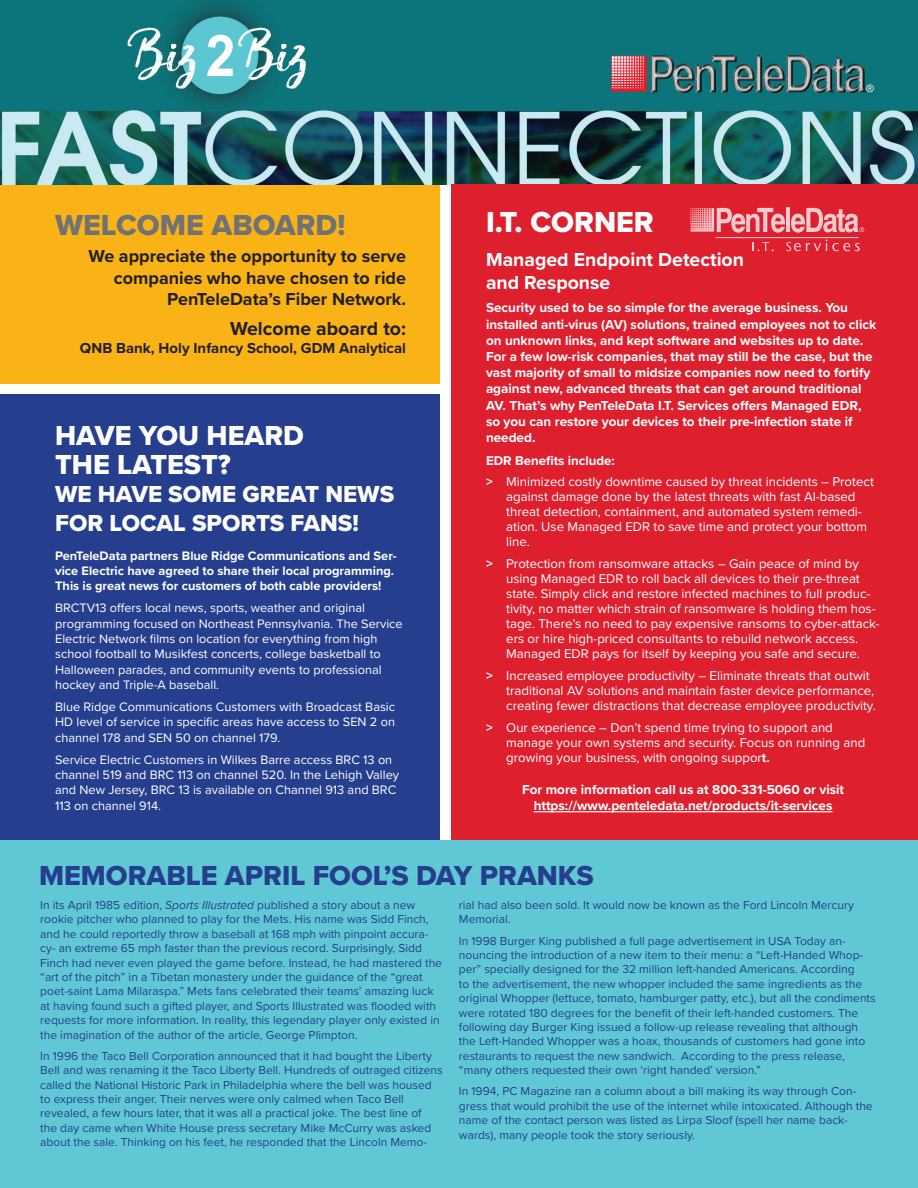
<style>
.page{position:relative;width:918px;height:1188px;background:#fff}
.page>*{position:absolute;margin:0;border:0;box-sizing:border-box;transform-origin:0 0}
.t1{font:30px "Proxima Nova Extrabld";color:#717274}
.t2{font:30px "Proxima Nova Extrabld";color:#fff}
.t3{font:28.5px "Proxima Nova Extrabld";color:#253f8e}
.t4{font:28.5px/28.5px "Proxima Nova Extrabld";color:#fff}
.t5{font:24px/28.5px "Proxima Nova Extrabld";color:#fff}
.t6{font:700 19.5px/23.4px "Proxima Nova";color:#fff}
.t7{font:700 19.5px "Proxima Nova";color:#231f20}
.t8{font:700 18px/21.6px "Proxima Nova";color:#231f20;text-align:right}
.t9{font:700 15px "Proxima Nova";color:#231f20}
.t10{font:700 13.5px/16.2px "Proxima Nova";color:#fff}
.t11{font:13.2px/15px "Proxima Nova";color:#fff}
.t12{font:12.75px/15.3px "Proxima Nova";color:#fff}
.t13{font:700 12.75px/15.3px "Proxima Nova";color:#fff}
.t14{font:12px/14.4px "Proxima Nova";color:#253f8e}
.s1{font-weight:700}
.s2{font-style:italic}
</style>
<div class="page">
<div style="left:0;top:394px;width:439px;height:447px;background:#253f8e"></div>
<img style="left:0;top:0;width:918px;height:185px">
<div style="left:452px;top:184px;width:466px;height:657px;background:#de202e"></div>
<hr style="left:534px;top:811px;width:299px;height:1px;background:#fff">
<svg style="left:691px;top:208px;width:173px;height:43px"></svg>
<div style="left:0;top:185px;width:439px;height:198px;background:#f9b317"></div>
<div style="left:0;top:841px;width:918px;height:347px;background:#60c8d4"></div>
<h1 class="t1" style="left:55px;top:203px;width:292px">WELCOME ABOARD!</h1>
<h3 class="t8" style="left:89px;top:245px;width:319px">We appreciate the opportunity to serve companies who have chosen to ride<br>PenTeleData’s Fiber Network.</h3>
<h3 class="t7" style="left:230px;top:314px;width:178px">Welcome aboard to:</h3>
<p class="t9" style="left:80px;top:337px;width:328px">QNB Bank, Holy Infancy School, GDM Analytical</p>
<h2 class="t4" style="left:55px;top:421px;width:250px">HAVE YOU HEARD<br>THE LATEST?</h2>
<h3 class="t5" style="left:55px;top:479px;width:341px">WE HAVE SOME GREAT NEWS<br>FOR LOCAL SPORTS FANS!</h3>
<p class="t13" style="left:55px;top:548px;width:343px">PenTeleData partners Blue Ridge Communications and Ser&shy;vice Electric have agreed to share their local programming.<br>This is great news for customers of both cable providers!</p>
<p class="t12" style="left:55px;top:600px;width:349px">BRCTV13 offers local news, sports, weather and original programming focused on Northeast Pennsylvania. The Service Electric Network films on location for everything from high school football to Musikfest concerts, college basketball to Halloween parades, and community events to professional hockey and Triple-A baseball.</p>
<p class="t12" style="left:55px;top:699px;width:341px;text-align:justify">Blue Ridge Communications Customers with Broadcast Basic HD level of service in specific areas have access to SEN 2 on channel 178 and SEN 50 on channel 179.</p>
<p class="t12" style="left:55px;top:751px;width:345px">Service Electric Customers in Wilkes Barre access BRC 13 on channel 519 and BRC 113 on channel 520. In the Lehigh Valley and New Jersey, BRC 13 is available on Channel 913 and BRC 113 on channel 914.</p>
<h1 class="t2" style="left:486px;top:200px;width:169px">I.T. CORNER</h1>
<h3 class="t6" style="left:486px;top:247px;width:260px">Managed Endpoint Detection and Response</h3>
<p class="t10" style="left:486px;top:300px;width:392px">Security used to be so simple for the average business. You installed anti-virus (AV) solutions, trained employees not to click on unknown links, and kept software and websites up to date.<br>For a few low-risk companies, that may still be the case, but the vast majority of small to midsize companies now need to fortify against new, advanced threats that can get around traditional AV. That’s why PenTeleData I.T. Services offers Managed EDR, so you can restore your devices to their pre-infection state if needed.</p>
<p class="t11" style="left:486px;top:449px;width:389px;line-height:21.8px"><span class="s1">EDR Benefits include:<br>&gt;</span> Minimized costly downtime caused by threat incidents – Protect</p>
<p class="t11" style="left:506px;top:489px;width:362px">against damage done by the latest threats with fast AI-based threat detection, containment, and automated system remedi&shy;ation. Use Managed EDR to save time and protect your bottom line.</p>
<p class="t11" style="left:506px;top:556px;width:375px;text-indent:-20px"><span class="s1">&gt;</span> Protection from ransomware attacks – Gain peace of mind by using Managed EDR to roll back all devices to their pre-threat state. Simply click and restore infected machines to full produc&shy;tivity, no matter which strain of ransomware is holding them hos&shy;tage. There’s no need to pay expensive ransoms to cyber-attack&shy;ers or hire high-priced consultants to rebuild network access.<br>Managed EDR pays for itself by keeping you safe and secure.</p>
<p class="t11" style="left:506px;top:667px;width:371px;text-indent:-20px"><span class="s1">&gt;</span> Increased employee productivity – Eliminate threats that outwit traditional AV solutions and maintain faster device performance, creating fewer distractions that decrease employee productivity.</p>
<p class="t11" style="left:506px;top:719px;width:361px;text-indent:-20px"><span class="s1">&gt;</span> Our experience – Don’t spend time trying to support and manage your own systems and security. Focus on running and growing your business, with ongoing suppor<span class="s1">t.</span></p>
<p class="t10" style="left:522px;top:781px;width:324px;text-align:center">For more information call us at 800-331-5060 or visit https://www.penteledata.net/products/it-services</p>
<h2 class="t3" style="left:39px;top:854px;width:556px">MEMORABLE APRIL FOOL’S DAY PRANKS</h2>
<p class="t14" style="left:40px;top:897px;width:403px">In its April 1985 edition, <span class="s2">Sports Illustrated</span> published a story about a new rookie pitcher who planned to play for the Mets. His name was Sidd Finch, and he could reportedly throw a baseball at 168 mph with pinpoint accura&shy;cy- an extreme 65 mph faster than the previous record. Surprisingly, Sidd Finch had never even played the game before. Instead, he had mastered the “art of the pitch” in a Tibetan monastery under the guidance of the “great poet-saint Lama Milaraspa.” Mets fans celebrated their teams’ amazing luck at having found such a gifted player, and Sports Illustrated was flooded with requests for more information. In reality, this legendary player only existed in the imagination of the author of the article, George Plimpton.</p>
<p class="t14" style="left:40px;top:1048px;width:404px">In 1996 the Taco Bell Corporation announced that it had bought the Liberty Bell and was renaming it the Taco Liberty Bell. Hundreds of outraged citizens called the National Historic Park in Philadelphia where the bell was housed to express their anger. Their nerves were only calmed when Taco Bell revealed, a few hours later, that it was all a practical joke. The best line of<br>the day came when White House press secretary Mike McCurry was asked about the sale. Thinking on his feet, he responded that the Lincoln Memo-</p>
<p class="t14" style="left:459px;top:897px;width:396px">rial had also been sold. It would now be known as the Ford Lincoln Mercury<br>Memorial.</p>
<p class="t14" style="left:459px;top:933px;width:418px">In 1998 Burger King published a full page advertisement in USA Today an&shy;nouncing the introduction of a new item to their menu: a “Left-Handed Whop&shy;per” specially designed for the 32 million left-handed Americans. According<br>to the advertisement, the new whopper included the same ingredients as the original Whopper (lettuce, tomato, hamburger patty, etc.), but all the condiments were rotated 180 degrees for the benefit of their left-handed customers. The following day Burger King issued a follow-up release revealing that although the Left-Handed Whopper was a hoax, thousands of customers had gone into restaurants to request the new sandwich. According to the press release, “many others requested their own ‘right handed’ version.”</p>
<p class="t14" style="left:459px;top:1084px;width:415px">In 1994, PC Magazine ran a column about a bill making its way through Con&shy;gress that would prohibit the use of the internet while intoxicated. Although the name of the contact person was listed as Lirpa Sloof (spell her name back&shy;wards), many people took the story seriously.</p>
</div>
